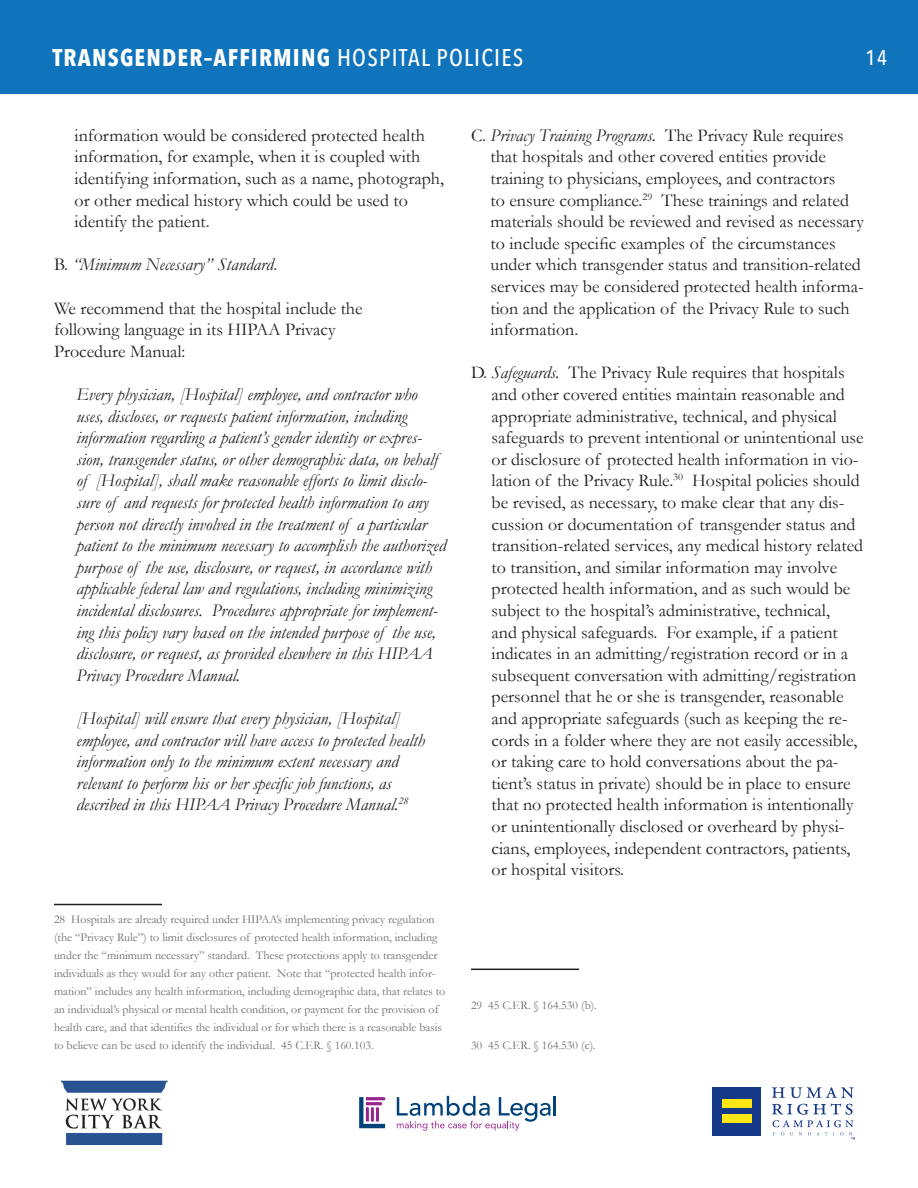
<style>
.page{position:relative;width:918px;height:1188px;background:#fff}
.page>*{position:absolute;margin:0;border:0;box-sizing:border-box;transform-origin:0 0}
.t1{font:700 condensed 24px "Avenir Next LT Pro";letter-spacing:.05em;color:#fff}
.t2{font:500 condensed 21px "Avenir Next LT Pro";color:#fff}
.body_copy{font:18px/21.6px "Garamond";color:#231f20}
.body_copy-2{font:italic 18px/21.6px "Garamond";color:#231f20}
.caption_no_line{font:12px/18px "Garamond";color:#6c6d70}
.s1{font-weight:500}
.s2{font-style:normal}
.s3{font-style:italic}
</style>
<div class="page">
<div style="left:713px;top:1087px;width:48px;height:48px;background:#153889"></div>
<div style="left:722px;top:1099px;width:29px;height:9px;background:#ffe616"></div>
<div style="left:722px;top:1114px;width:29px;height:9px;background:#ffe616"></div>
<svg style="left:772px;top:1087px;width:83px;height:52px"></svg>
<img style="left:61px;top:1080px;width:107px;height:66px">
<hr style="left:553px;top:1096px;width:3px;height:20px;background:#004279">
<svg style="left:397px;top:1096px;width:154px;height:35px"></svg>
<svg style="left:359px;top:1097px;width:26px;height:31px"></svg>
<div style="left:0;top:0;width:918px;height:94px;background:#1074bc"></div>
<hr style="left:54px;top:904px;width:108px;height:1px;background:#231f20">
<hr style="left:471px;top:969px;width:108px;height:1px;background:#231f20">
<h1 class="t1" style="left:52px;top:43px;width:472px">TRANSGENDER–AFFIRMING <span class="s1">HOSPITAL POLICIES</span></h1>
<p class="t2" style="left:865px;top:45px;width:23px">14</p>
<p class="body_copy" style="left:75px;top:124px;width:371px">information would be considered protected health information, for example, when it is coupled with identifying information, such as a name, photograph, or other medical history which could be used to identify the patient.</p>
<p class="body_copy-2" style="left:54px;top:254px;width:225px"><span class="s2">B.</span> “Minimum Necessary” Standard<span class="s2">.</span></p>
<p class="body_copy" style="left:54px;top:297px;width:310px">We recommend that the hospital include the following language in its HIPAA Privacy<br>Procedure Manual:</p>
<p class="body_copy-2" style="left:76px;top:383px;width:371px">Every physician, [Hospital] employee, and contractor who uses, discloses, or requests patient information, including information regarding a patient’s gender identity or expres&shy;sion, transgender status, or other demographic data, on behalf of [Hospital], shall make reasonable efforts to limit disclo&shy;sure of and requests for protected health information to any person not directly involved in the treatment of a particular patient to the minimum necessary to accomplish the authorized purpose of the use, disclosure, or request, in accordance with applicable federal law and regulations, including minimizing incidental disclosures. Procedures appropriate for implement&shy;ing this policy vary based on the intended purpose of the use, disclosure, or request, as provided elsewhere in this HIPAA Privacy Procedure Manual.</p>
<p class="body_copy-2" style="left:76px;top:707px;width:350px">[Hospital] will ensure that every physician, [Hospital] employee, and contractor will have access to protected health information only to the minimum extent necessary and relevant to perform his or her specific job functions, as described in this HIPAA Privacy Procedure Manual.<sup>28</sup></p>
<p class="caption_no_line" style="left:54px;top:910px;width:393px">28 Hospitals are already required under HIPAA’s implementing privacy regulation (the “Privacy Rule”) to limit disclosures of protected health information, including under the “minimum necessary” standard. These protections apply to transgender individuals as they would for any other patient. Note that “protected health infor&shy;mation” includes any health information, including demographic data, that relates to an individual’s physical or mental health condition, or payment for the provision of health care, and that identifies the individual or for which there is a reasonable basis to believe can be used to identify the individual. 45 C.F.R. § 160.103.</p>
<p class="body_copy" style="left:491px;top:124px;width:375px;text-indent:-20px">C. <span class="s3">Privacy Training Programs.</span> The Privacy Rule requires that hospitals and other covered entities provide training to physicians, employees, and contractors<br>to ensure compliance.<sup>29</sup> These trainings and related materials should be reviewed and revised as necessary to include specific examples of the circumstances under which transgender status and transition-related services may be considered protected health informa&shy;tion and the application of the Privacy Rule to such information.</p>
<p class="body_copy" style="left:492px;top:362px;width:373px;text-indent:-21px">D. <span class="s3">Safeguards.</span> The Privacy Rule requires that hospitals and other covered entities maintain reasonable and appropriate administrative, technical, and physical safeguards to prevent intentional or unintentional use or disclosure of protected health information in vio&shy;lation of the Privacy Rule.<sup>30</sup> Hospital policies should be revised, as necessary, to make clear that any dis&shy;cussion or documentation of transgender status and transition-related services, any medical history related to transition, and similar information may involve protected health information, and as such would be subject to the hospital’s administrative, technical,<br>and physical safeguards. For example, if a patient indicates in an admitting/registration record or in a subsequent conversation with admitting/registration personnel that he or she is transgender, reasonable and appropriate safeguards (such as keeping the re&shy;cords in a folder where they are not easily accessible, or taking care to hold conversations about the pa&shy;tient’s status in private) should be in place to ensure that no protected health information is intentionally or unintentionally disclosed or overheard by physi&shy;cians, employees, independent contractors, patients, or hospital visitors.</p>
<p class="caption_no_line" style="left:471px;top:996px;width:127px">29 45 C.F.R. § 164.530 (b).</p>
<p class="caption_no_line" style="left:471px;top:1036px;width:126px">30 45 C.F.R. § 164.530 (c).</p>
</div>
